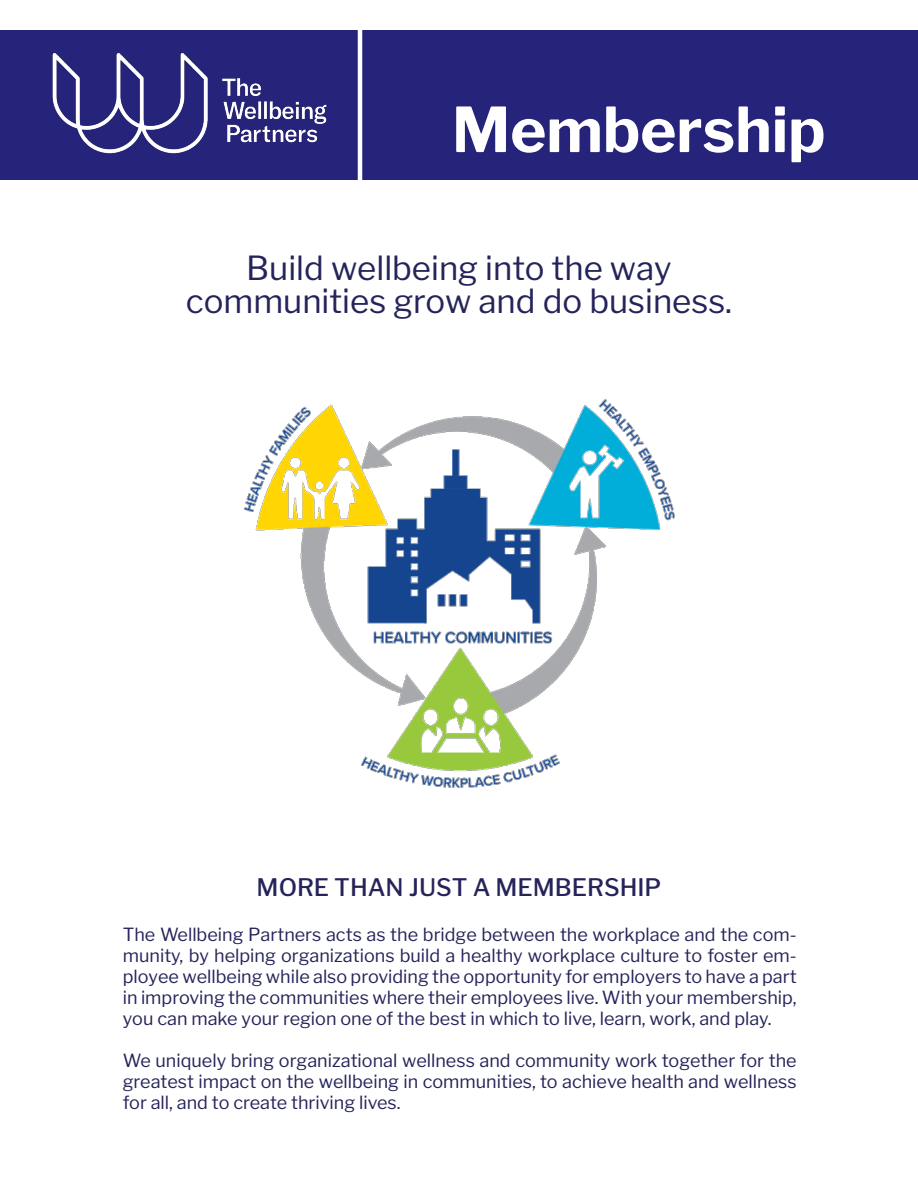
<style>
.page{position:relative;width:918px;height:1188px;background:#fff}
.page>*{position:absolute;margin:0;border:0;box-sizing:border-box;transform-origin:0 0}
.t1{font:700 61.5px "Libre Franklin";color:#fff}
.t2{font:33px "Libre Franklin";color:#25245a}
.t3{font:500 24px "Libre Franklin";color:#25245a}
.t4{font:18px/21px "Libre Franklin";color:#25245a;text-align:justify}
</style>
<div class="page">
<div style="left:0;top:31px;width:918px;height:149px;background:#26237b"></div>
<img style="left:52px;top:53px;width:275px;height:101px">
<hr style="left:358px;top:0;width:4px;height:191px;background:#fff">
<img style="left:244px;top:399px;width:431px;height:389px">
<p class="t1" style="left:452px;top:93px;width:375px">Membership</p>
<p class="t2" style="left:246px;top:248px;width:427px">Build wellbeing into the way</p>
<p class="t2" style="left:186px;top:281px;width:548px">communities grow and do business.</p>
<p class="t3" style="left:257px;top:873px;width:406px">MORE THAN JUST A MEMBERSHIP</p>
<p class="t4" style="left:123px;top:924px;width:675px">The Wellbeing Partners acts as the bridge between the workplace and the com&shy;munity, by helping organizations build a healthy workplace culture to foster em&shy;ployee wellbeing while also providing the opportunity for employers to have a part in improving the communities where their employees live. With your membership, you can make your region one of the best in which to live, learn, work, and play.</p>
<p class="t4" style="left:123px;top:1050px;width:675px">We uniquely bring organizational wellness and community work together for the greatest impact on the wellbeing in communities, to achieve health and wellness for all, and to create thriving lives.</p>
</div>
